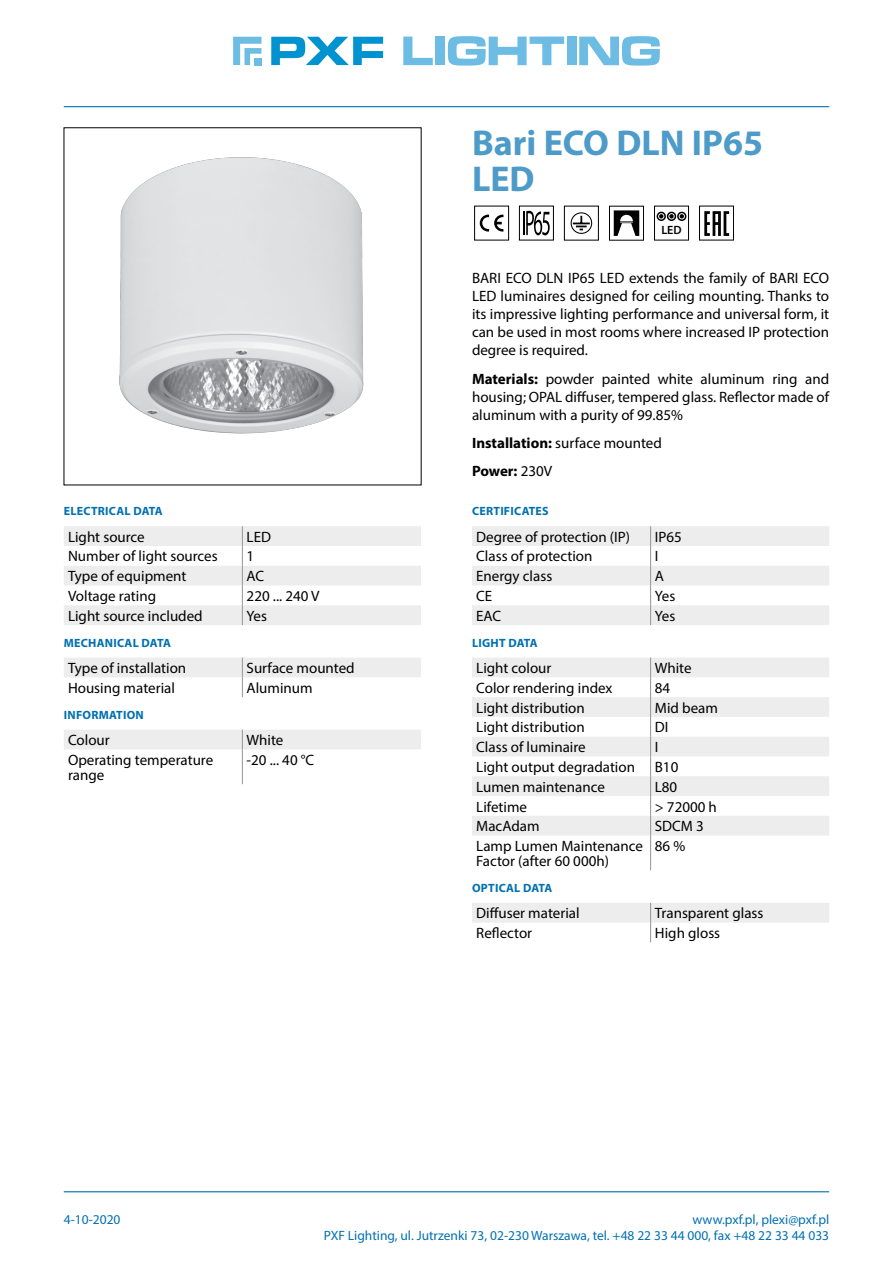
<style>
.page{position:relative;width:893px;height:1263px;background:#fff}
.page>*{position:absolute;margin:0;border:0;box-sizing:border-box;transform-origin:0 0}
.nazwa_produktu{font:700 36px/36px "Myriad Pro";color:#4d9bc8}
.techniczna_body{font:15px/15px "Myriad Pro";color:#000}
.opis_blokowy{font:15px/18px "Myriad Pro";color:#000;text-align:justify}
.opis_blokowy-2{font:700 15px "Myriad Pro";letter-spacing:-.01em;color:#000}
.t1{font:13.5px/16.2px "Myriad Pro";color:#0070b1;text-align:right}
.techniczna_naglowek{font:700 12px "Myriad Pro";letter-spacing:.02em;color:#0070b1}
.t2{font:600 12px "Myriad Pro";color:#000}
.s1{font-weight:700}
.s2{font-weight:400}
</style>
<div class="page">
<hr style="left:64px;top:106px;width:765px;height:1px;background:#0070b1">
<hr style="left:64px;top:1191px;width:765px;height:1px;background:#0070b1">
<svg style="left:271px;top:37px;width:112px;height:28px"></svg>
<svg style="left:233px;top:37px;width:28px;height:28px"></svg>
<svg style="left:403px;top:37px;width:30px;height:28px"></svg>
<div style="left:436px;top:37px;width:9px;height:28px;background:#6dbce3"></div>
<div style="left:567px;top:37px;width:9px;height:28px;background:#6dbce3"></div>
<svg style="left:448px;top:36px;width:116px;height:30px"></svg>
<svg style="left:579px;top:36px;width:81px;height:30px"></svg>
<svg style="left:472px;top:526px;width:357px;height:99px"></svg>
<svg style="left:472px;top:658px;width:357px;height:177px;fill:#ededee"></svg>
<svg style="left:650px;top:658px;width:1px;height:177px"></svg>
<hr style="left:650px;top:835px;width:1px;height:35px;background:#939598">
<svg style="left:472px;top:903px;width:357px;height:39px"></svg>
<svg style="left:64px;top:658px;width:357px;height:39px"></svg>
<svg style="left:64px;top:526px;width:357px;height:99px"></svg>
<div style="left:64px;top:730px;width:357px;height:19px;background:#ededee"></div>
<hr style="left:242px;top:749px;width:1px;height:35px;background:#939598">
<img style="left:119px;top:157px;width:245px;height:277px">
<div style="left:474px;top:206px;width:35px;height:34px;background:#fff;border:1px solid #000"></div>
<svg style="left:480px;top:215px;width:23px;height:17px"></svg>
<div style="left:519px;top:206px;width:35px;height:34px;background:#fff;border:1px solid #000"></div>
<hr style="left:523px;top:211px;width:2px;height:24px;background:#000">
<svg style="left:526px;top:211px;width:24px;height:24px"></svg>
<div style="left:564px;top:206px;width:35px;height:34px;background:#fff;border:1px solid #000"></div>
<div style="left:571px;top:212px;width:21px;height:22px;border:1px solid #000;border-radius:50%"></div>
<svg style="left:573px;top:216px;width:17px;height:14px"></svg>
<div style="left:609px;top:206px;width:35px;height:34px;border:1px solid #000"></div>
<svg style="left:614px;top:210px;width:25px;height:26px"></svg>
<div style="left:654px;top:206px;width:35px;height:34px;background:#fff;border:1px solid #000"></div>
<div style="left:657px;top:212px;width:9px;height:9px;border:2px solid #000;border-radius:50%"></div>
<svg style="left:659px;top:214px;width:4px;height:4px"></svg>
<div style="left:667px;top:212px;width:9px;height:9px;border:2px solid #000;border-radius:50%"></div>
<svg style="left:669px;top:214px;width:5px;height:4px"></svg>
<div style="left:677px;top:212px;width:9px;height:9px;border:2px solid #000;border-radius:50%"></div>
<svg style="left:680px;top:214px;width:4px;height:4px"></svg>
<svg style="left:704px;top:211px;width:25px;height:25px"></svg>
<div style="left:699px;top:206px;width:35px;height:34px;border:1px solid #000"></div>
<p class="nazwa_produktu" style="left:472px;top:123px;width:293px">Bari ECO DLN IP65<br>LED</p>
<p class="t2" style="left:661px;top:223px;width:22px">LED</p>
<p class="techniczna_naglowek" style="left:64px;top:503px;width:100px">ELECTRICAL DATA</p>
<p class="techniczna_body" style="left:68px;top:529px;width:78px">Light source</p>
<p class="techniczna_body" style="left:247px;top:529px;width:26px">LED</p>
<p class="techniczna_body" style="left:68px;top:549px;width:151px">Number of light sources</p>
<p class="techniczna_body" style="left:247px;top:549px;width:9px">1</p>
<p class="techniczna_body" style="left:68px;top:568px;width:120px">Type of equipment</p>
<p class="techniczna_body" style="left:247px;top:568px;width:19px">AC</p>
<p class="techniczna_body" style="left:68px;top:588px;width:90px">Voltage rating</p>
<p class="techniczna_body" style="left:247px;top:588px;width:74px">220 ... 240 V</p>
<p class="techniczna_body" style="left:68px;top:608px;width:136px">Light source included</p>
<p class="techniczna_body" style="left:247px;top:608px;width:22px">Yes</p>
<p class="techniczna_naglowek" style="left:64px;top:635px;width:108px">MECHANICAL DATA</p>
<p class="techniczna_body" style="left:68px;top:660px;width:120px">Type of installation</p>
<p class="techniczna_body" style="left:247px;top:660px;width:110px">Surface mounted</p>
<p class="techniczna_body" style="left:68px;top:680px;width:108px">Housing material</p>
<p class="techniczna_body" style="left:247px;top:680px;width:68px">Aluminum</p>
<p class="techniczna_naglowek" style="left:64px;top:707px;width:82px">INFORMATION</p>
<p class="techniczna_body" style="left:68px;top:732px;width:43px">Colour</p>
<p class="techniczna_body" style="left:247px;top:732px;width:38px">White</p>
<p class="techniczna_body" style="left:68px;top:752px;width:147px">Operating temperature range</p>
<p class="techniczna_body" style="left:247px;top:752px;width:69px">-20 ... 40 °C</p>
<p class="opis_blokowy" style="left:472px;top:269px;width:359px">BARI ECO DLN IP65 LED extends the family of BARI ECO LED luminaires designed for ceiling mounting. Thanks to its impressive lighting performance and universal form, it can be used in most rooms where increased IP protection degree is required.</p>
<p class="opis_blokowy" style="left:472px;top:369px;width:359px"><span class="s1">Materials:</span> powder painted white aluminum ring and housing; OPAL diffuser, tempered glass. Reflector made of aluminum with a purity of 99.85%</p>
<p class="opis_blokowy" style="left:472px;top:434px;width:191px"><span class="s1">Installation:</span> surface mounted</p>
<p class="opis_blokowy-2" style="left:472px;top:461px;width:82px">Power: <span class="s2">230V</span></p>
<p class="techniczna_naglowek" style="left:472px;top:503px;width:78px">CERTIFICATES</p>
<p class="techniczna_body" style="left:476px;top:529px;width:155px">Degree of protection (IP)</p>
<p class="techniczna_body" style="left:655px;top:529px;width:28px">IP65</p>
<p class="techniczna_body" style="left:476px;top:549px;width:118px">Class of protection</p>
<p class="techniczna_body" style="left:655px;top:549px;width:5px">I</p>
<p class="techniczna_body" style="left:476px;top:568px;width:78px">Energy class</p>
<p class="techniczna_body" style="left:655px;top:568px;width:11px">A</p>
<p class="techniczna_body" style="left:476px;top:588px;width:18px">CE</p>
<p class="techniczna_body" style="left:655px;top:588px;width:22px">Yes</p>
<p class="techniczna_body" style="left:476px;top:608px;width:27px">EAC</p>
<p class="techniczna_body" style="left:655px;top:608px;width:22px">Yes</p>
<p class="techniczna_naglowek" style="left:472px;top:635px;width:67px">LIGHT DATA</p>
<p class="techniczna_body" style="left:476px;top:660px;width:77px">Light colour</p>
<p class="techniczna_body" style="left:655px;top:660px;width:38px">White</p>
<p class="techniczna_body" style="left:476px;top:680px;width:138px">Color rendering index</p>
<p class="techniczna_body" style="left:655px;top:680px;width:17px">84</p>
<p class="techniczna_body" style="left:476px;top:700px;width:110px">Light distribution</p>
<p class="techniczna_body" style="left:655px;top:700px;width:65px">Mid beam</p>
<p class="techniczna_body" style="left:476px;top:720px;width:110px">Light distribution</p>
<p class="techniczna_body" style="left:655px;top:720px;width:15px">DI</p>
<p class="techniczna_body" style="left:476px;top:739px;width:111px">Class of luminaire</p>
<p class="techniczna_body" style="left:655px;top:739px;width:5px">I</p>
<p class="techniczna_body" style="left:476px;top:759px;width:160px">Light output degradation</p>
<p class="techniczna_body" style="left:655px;top:759px;width:25px">B10</p>
<p class="techniczna_body" style="left:476px;top:779px;width:130px">Lumen maintenance</p>
<p class="techniczna_body" style="left:655px;top:779px;width:24px">L80</p>
<p class="techniczna_body" style="left:476px;top:799px;width:52px">Lifetime</p>
<p class="techniczna_body" style="left:655px;top:799px;width:64px">&gt; 72000 h</p>
<p class="techniczna_body" style="left:476px;top:818px;width:65px">MacAdam</p>
<p class="techniczna_body" style="left:655px;top:818px;width:51px">SDCM 3</p>
<p class="techniczna_body" style="left:476px;top:838px;width:168px">Lamp Lumen Maintenance<br>Factor (after 60 000h)</p>
<p class="techniczna_body" style="left:655px;top:838px;width:32px">86 %</p>
<p class="techniczna_naglowek" style="left:472px;top:880px;width:82px">OPTICAL DATA</p>
<p class="techniczna_body" style="left:476px;top:905px;width:105px">Diffuser material</p>
<p class="techniczna_body" style="left:655px;top:905px;width:110px">Transparent glass</p>
<p class="techniczna_body" style="left:476px;top:925px;width:57px">Reflector</p>
<p class="techniczna_body" style="left:655px;top:925px;width:67px">High gloss</p>
<p class="t1" style="left:64px;top:1211px;width:58px">4-10-2020</p>
<p class="t1" style="left:324px;top:1211px;width:507px">www.pxf.pl, plexi@pxf.pl<br>PXF Lighting, ul. Jutrzenki 73, 02-230 Warszawa, tel. +48 22 33 44 000, fax +48 22 33 44 033</p>
</div>
